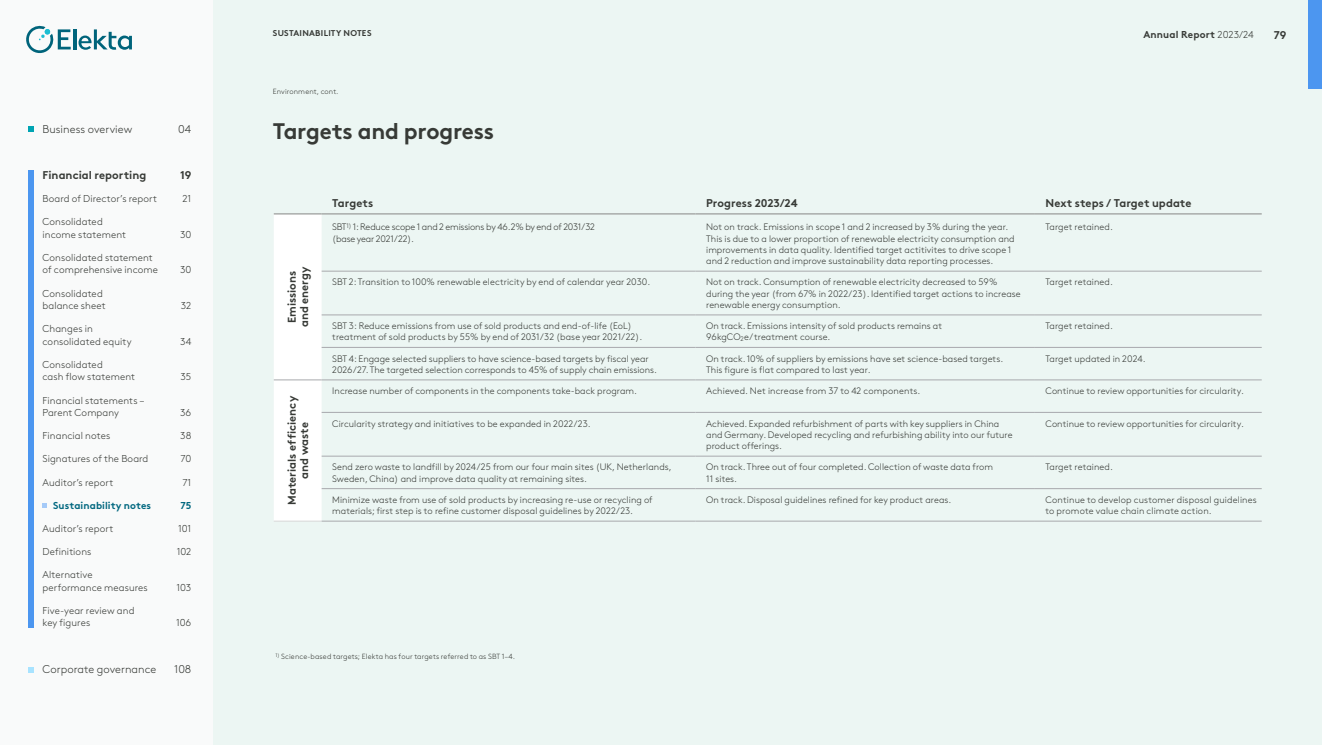
<style>
.page{position:relative;width:1322px;height:745px;background:#fff}
.page>*{position:absolute;margin:0;border:0;box-sizing:border-box;transform-origin:0 0}
.B_08_Underrubrik{font:700 22.5px "Brown Pro";letter-spacing:-.01em;color:#373a36}
.B_04_Mell_2{font:700 11.25px/12.5px "Brown Pro";letter-spacing:.005em;color:#373a36;text-align:center}
.t1{font:300 11.25px "Brown Pro";letter-spacing:.005em;color:#373a36}
.t2{font:300 10px/12.5px "Brown Pro";letter-spacing:.01em;color:#373a36}
.t3{font:700 10px "Brown Pro";letter-spacing:.005em;color:#00677f}
.t4{font:700 10px "Brown Pro";letter-spacing:.02em;color:#373a36}
.t5{font:300 9.38px/11.2px "Brown Pro";letter-spacing:.005em;color:#373a36}
.t6{font:300 9.38px/11.2px "Brown Pro";letter-spacing:-.02em;color:#373a36}
.t7{font:700 8.5px "Brown Pro";letter-spacing:.03em;color:#373a36}
.B_06_Fotnot{font:300 7.5px "Brown Pro";letter-spacing:.015em;color:#373a36}
.Forts__text{font:300 7.5px "Brown Pro";letter-spacing:.015em;color:#373a36}
.s1{font-weight:300}
</style>
<div class="page">
<div style="left:213px;top:0;width:1109px;height:744px;background:#ecf6f3"></div>
<div style="left:0;top:0;width:213px;height:744px;background:#f9fafa"></div>
<svg style="left:26px;top:25px;width:45px;height:28px"></svg>
<hr style="left:73px;top:29px;width:3px;height:20px;background:#00647b">
<svg style="left:79px;top:29px;width:53px;height:21px"></svg>
<div style="left:1308px;top:0;width:14px;height:89px;background:#4c96f0"></div>
<svg style="left:28px;top:126px;width:6px;height:6px"></svg>
<div style="left:28px;top:170px;width:6px;height:457px;background:#4c96f0"></div>
<svg style="left:28px;top:667px;width:6px;height:5px"></svg>
<svg style="left:43px;top:503px;width:4px;height:4px"></svg>
<div style="left:274px;top:214px;width:48px;height:306px;background:#fff"></div>
<hr style="left:274px;top:520px;width:48px;height:1px;background:#d7d7d7">
<hr style="left:322px;top:271px;width:373px;height:1px;background:#a8a9ad">
<hr style="left:695px;top:271px;width:340px;height:1px;background:#a8a9ad">
<hr style="left:1035px;top:271px;width:226px;height:1px;background:#a8a9ad">
<hr style="left:322px;top:314px;width:373px;height:1px;background:#a8a9ad">
<hr style="left:695px;top:314px;width:340px;height:1px;background:#a8a9ad">
<hr style="left:1035px;top:314px;width:226px;height:1px;background:#a8a9ad">
<hr style="left:322px;top:347px;width:373px;height:1px;background:#a8a9ad">
<hr style="left:695px;top:347px;width:340px;height:1px;background:#a8a9ad">
<hr style="left:1035px;top:347px;width:226px;height:1px;background:#a8a9ad">
<hr style="left:322px;top:379px;width:373px;height:1px;background:#a8a9ad">
<hr style="left:695px;top:379px;width:340px;height:1px;background:#a8a9ad">
<hr style="left:1035px;top:379px;width:226px;height:1px;background:#a8a9ad">
<hr style="left:322px;top:412px;width:373px;height:1px;background:#a8a9ad">
<hr style="left:695px;top:412px;width:340px;height:1px;background:#a8a9ad">
<hr style="left:1035px;top:412px;width:226px;height:1px;background:#a8a9ad">
<hr style="left:322px;top:455px;width:373px;height:1px;background:#a8a9ad">
<hr style="left:695px;top:455px;width:340px;height:1px;background:#a8a9ad">
<hr style="left:1035px;top:455px;width:226px;height:1px;background:#a8a9ad">
<hr style="left:322px;top:488px;width:373px;height:1px;background:#a8a9ad">
<hr style="left:695px;top:488px;width:340px;height:1px;background:#a8a9ad">
<hr style="left:1035px;top:488px;width:226px;height:1px;background:#a8a9ad">
<hr style="left:322px;top:520px;width:373px;height:1px;background:#a8a9ad">
<hr style="left:695px;top:520px;width:340px;height:1px;background:#a8a9ad">
<hr style="left:1035px;top:520px;width:226px;height:1px;background:#a8a9ad">
<hr style="left:274px;top:379px;width:48px;height:1px;background:#a8a9ad">
<hr style="left:274px;top:213px;width:48px;height:1px;background:#9b9d9b">
<hr style="left:322px;top:213px;width:373px;height:1px;background:#9b9d9b">
<hr style="left:695px;top:213px;width:340px;height:1px;background:#9b9d9b">
<hr style="left:1035px;top:213px;width:226px;height:1px;background:#9b9d9b">
<p class="t1" style="left:43px;top:120px;width:91px">Business overview</p>
<p class="t1" style="left:178px;top:120px;width:15px">04</p>
<p class="B_04_Mell_2" style="left:43px;top:167px;width:105px">Financial reporting</p>
<p class="B_04_Mell_2" style="left:180px;top:167px;width:13px">19</p>
<p class="t2" style="left:43px;top:191px;width:116px">Board of Director’s report</p>
<p class="t2" style="left:183px;top:191px;width:10px">21</p>
<p class="t2" style="left:43px;top:215px;width:85px">Consolidated income statement</p>
<p class="t2" style="left:180px;top:227px;width:13px">30</p>
<p class="t2" style="left:43px;top:250px;width:117px">Consolidated statement of comprehensive income</p>
<p class="t2" style="left:43px;top:286px;width:65px">Consolidated balance sheet</p>
<p class="t2" style="left:43px;top:321px;width:91px">Changes in consolidated equity</p>
<p class="t2" style="left:43px;top:357px;width:94px">Consolidated<br>cash flow statement</p>
<p class="t2" style="left:43px;top:393px;width:103px">Financial statements –<br>Parent Company</p>
<p class="t2" style="left:180px;top:263px;width:13px">30</p>
<p class="t2" style="left:181px;top:298px;width:12px">32</p>
<p class="t2" style="left:180px;top:334px;width:13px">34</p>
<p class="t2" style="left:181px;top:370px;width:12px">35</p>
<p class="t2" style="left:180px;top:405px;width:13px">36</p>
<p class="t2" style="left:43px;top:428px;width:69px">Financial notes</p>
<p class="t2" style="left:180px;top:428px;width:13px">38</p>
<p class="t2" style="left:43px;top:451px;width:107px">Signatures of the Board</p>
<p class="t2" style="left:181px;top:451px;width:12px">70</p>
<p class="t2" style="left:43px;top:475px;width:72px">Auditor’s report</p>
<p class="t2" style="left:182px;top:475px;width:10px">71</p>
<p class="t3" style="left:53px;top:497px;width:100px">Sustainability notes</p>
<p class="t3" style="left:180px;top:497px;width:12px">75</p>
<p class="t2" style="left:43px;top:521px;width:72px">Auditor’s report</p>
<p class="t2" style="left:178px;top:521px;width:15px">101</p>
<p class="t2" style="left:43px;top:544px;width:50px">Definitions</p>
<p class="t2" style="left:177px;top:544px;width:16px">102</p>
<p class="t2" style="left:43px;top:567px;width:107px">Alternative performance measures</p>
<p class="t2" style="left:176px;top:580px;width:16px">103</p>
<p class="t2" style="left:43px;top:603px;width:93px">Five-year review and key figures</p>
<p class="t2" style="left:176px;top:615px;width:17px">106</p>
<p class="t1" style="left:43px;top:660px;width:115px">Corporate governance</p>
<p class="t1" style="left:174px;top:660px;width:19px">108</p>
<p class="t7" style="left:273px;top:27px;width:100px">SUSTAINABILITY NOTES</p>
<p class="t4" style="left:1143px;top:26px;width:112px">Annual Report <span class="s1">2023/24</span></p>
<p class="B_04_Mell_2" style="left:1274px;top:27px;width:14px">79</p>
<p class="Forts__text" style="left:273px;top:86px;width:67px">Environment, cont.</p>
<p class="B_08_Underrubrik" style="left:273px;top:112px;width:223px">Targets and progress</p>
<p class="B_04_Mell_2" style="left:284px;top:327px;width:62px;rotate:-90deg">Emissions and energy</p>
<p class="B_04_Mell_2" style="left:284px;top:504px;width:110px;rotate:-90deg">Materials efficiency and waste</p>
<p class="B_04_Mell_2" style="left:332px;top:195px;width:43px">Targets</p>
<p class="B_04_Mell_2" style="left:706px;top:195px;width:93px">Progress 2023/24</p>
<p class="B_04_Mell_2" style="left:1045px;top:195px;width:147px">Next steps / Target update</p>
<p class="t6" style="left:332px;top:220px;width:264px">SBT<sup>1)</sup> 1: Reduce scope 1 and 2 emissions by 46.2% by end of 2031/32 (base year 2021/22).</p>
<p class="t5" style="left:706px;top:220px;width:310px">Not on track. Emissions in scope 1 and 2 increased by 3% during the year.<br>This is due to a lower proportion of renewable electricity consumption and improvements in data quality. Identified target actitivites to drive scope 1 and 2 reduction and improve sustainability data reporting processes.</p>
<p class="t5" style="left:1045px;top:220px;width:69px">Target retained.</p>
<p class="t5" style="left:332px;top:275px;width:319px">SBT 2: Transition to 100% renewable electricity by end of calendar year 2030.</p>
<p class="t5" style="left:706px;top:275px;width:316px">Not on track. Consumption of renewable electricity decreased to 59% during the year (from 67% in 2022/23). Identified target actions to increase renewable energy consumption.</p>
<p class="t5" style="left:1045px;top:275px;width:69px">Target retained.</p>
<p class="t5" style="left:332px;top:319px;width:312px">SBT 3: Reduce emissions from use of sold products and end-of-life (EoL) treatment of sold products by 55% by end of 2031/32 (base year 2021/22).</p>
<p class="t5" style="left:706px;top:319px;width:237px">On track. Emissions intensity of sold products remains at<br>96kgCO<sub>2</sub>e/treatment course.</p>
<p class="t5" style="left:1045px;top:319px;width:69px">Target retained.</p>
<p class="t5" style="left:332px;top:352px;width:326px">SBT 4: Engage selected suppliers to have science-based targets by fiscal year<br>2026/27. The targeted selection corresponds to 45% of supply chain emissions.</p>
<p class="t5" style="left:706px;top:352px;width:299px">On track. 10% of suppliers by emissions have set science-based targets.<br>This figure is flat compared to last year.</p>
<p class="t5" style="left:1045px;top:352px;width:102px">Target updated in 2024.</p>
<p class="t5" style="left:332px;top:384px;width:306px">Increase number of components in the components take-back program.</p>
<p class="t5" style="left:706px;top:384px;width:216px">Achieved. Net increase from 37 to 42 components.</p>
<p class="t5" style="left:1045px;top:384px;width:200px">Continue to review opportunities for circularity.</p>
<p class="t5" style="left:332px;top:416px;width:260px">Circularity strategy and initiatives to be expanded in 2022/23.</p>
<p class="t5" style="left:706px;top:416px;width:308px">Achieved. Expanded refurbishment of parts with key suppliers in China and Germany. Developed recycling and refurbishing ability into our future product offerings.</p>
<p class="t5" style="left:1045px;top:416px;width:200px">Continue to review opportunities for circularity.</p>
<p class="t5" style="left:332px;top:460px;width:341px">Send zero waste to landfill by 2024/25 from our four main sites (UK, Netherlands,<br>Sweden, China) and improve data quality at remaining sites.</p>
<p class="t5" style="left:706px;top:460px;width:288px">On track. Three out of four completed. Collection of waste data from<br>11 sites.</p>
<p class="t5" style="left:1045px;top:460px;width:69px">Target retained.</p>
<p class="t5" style="left:332px;top:493px;width:322px">Minimize waste from use of sold products by increasing re-use or recycling of materials; first step is to refine customer disposal guidelines by 2022/23.</p>
<p class="t5" style="left:706px;top:493px;width:247px">On track. Disposal guidelines refined for key product areas.</p>
<p class="t5" style="left:1045px;top:493px;width:213px">Continue to develop customer disposal guidelines to promote value chain climate action.</p>
<p class="B_06_Fotnot" style="left:275px;top:650px;width:241px"><sup>1)</sup> Science-based targets; Elekta has four targets referred to as SBT 1–4.</p>
</div>
